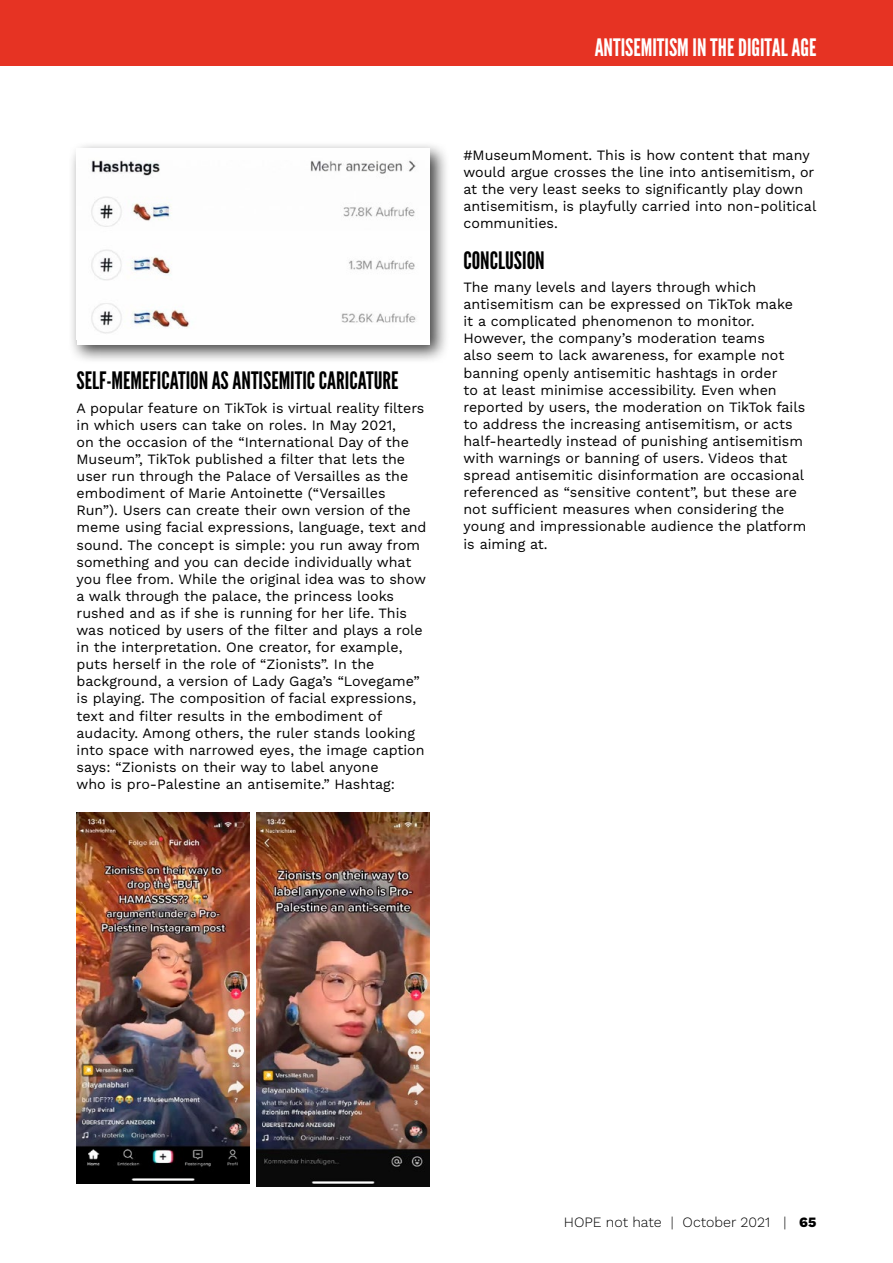
<style>
.page{position:relative;width:893px;height:1263px;background:#fff}
.page>*{position:absolute;margin:0;border:0;box-sizing:border-box;transform-origin:0 0}
.t1{font:24px "League Gothic";color:#000}
.t2{font:24px "League Gothic";color:#fff}
.t3{font:14.25px/17.1px "Work Sans";color:#000}
.t4{font:300 14.25px "Work Sans";color:#000}
.s1{font-weight:800}
</style>
<div class="page">
<div style="left:0;top:0;width:893px;height:66px;background:#e63323"></div>
<div style="left:69px;top:141px;width:381px;height:224px;background:#000;opacity:.75"></div>
<div style="left:77px;top:149px;width:352px;height:195px;background:#fff"></div>
<img style="left:91px;top:160px;width:325px;height:174px">
<img style="left:77px;top:812px;width:172px;height:372px">
<img style="left:257px;top:812px;width:172px;height:374px">
<h1 class="t1" style="left:77px;top:366px;width:323px">SELF-MEMEFICATION AS ANTISEMITIC CARICATURE</h1>
<p class="t3" style="left:77px;top:399px;width:351px">A popular feature on TikTok is virtual reality filters in which users can take on roles. In May 2021,<br>on the occasion of the “International Day of the Museum”, TikTok published a filter that lets the user run through the Palace of Versailles as the embodiment of Marie Antoinette (“Versailles Run”). Users can create their own version of the meme using facial expressions, language, text and sound. The concept is simple: you run away from something and you can decide individually what you flee from. While the original idea was to show a walk through the palace, the princess looks rushed and as if she is running for her life. This was noticed by users of the filter and plays a role in the interpretation. One creator, for example, puts herself in the role of “Zionists”. In the background, a version of Lady Gaga’s “Lovegame” is playing. The composition of facial expressions, text and filter results in the embodiment of audacity. Among others, the ruler stands looking into space with narrowed eyes, the image caption says: “Zionists on their way to label anyone<br>who is pro-Palestine an antisemite.” Hashtag:</p>
<h1 class="t2" style="left:595px;top:33px;width:223px">ANTISEMITISM IN THE DIGITAL AGE</h1>
<p class="t3" style="left:463px;top:146px;width:354px">#MuseumMoment. This is how content that many would argue crosses the line into antisemitism, or at the very least seeks to significantly play down antisemitism, is playfully carried into non-political communities.</p>
<h1 class="t1" style="left:463px;top:246px;width:83px">CONCLUSION</h1>
<p class="t3" style="left:463px;top:278px;width:344px">The many levels and layers through which antisemitism can be expressed on TikTok make it a complicated phenomenon to monitor.<br>However, the company’s moderation teams<br>also seem to lack awareness, for example not banning openly antisemitic hashtags in order<br>to at least minimise accessibility. Even when reported by users, the moderation on TikTok fails to address the increasing antisemitism, or acts half-heartedly instead of punishing antisemitism with warnings or banning of users. Videos that spread antisemitic disinformation are occasional referenced as “sensitive content”, but these are not sufficient measures when considering the young and impressionable audience the platform is aiming at.</p>
<p class="t4" style="left:564px;top:1212px;width:254px">HOPE not hate | October 2021 | <span class="s1">65</span></p>
</div>
